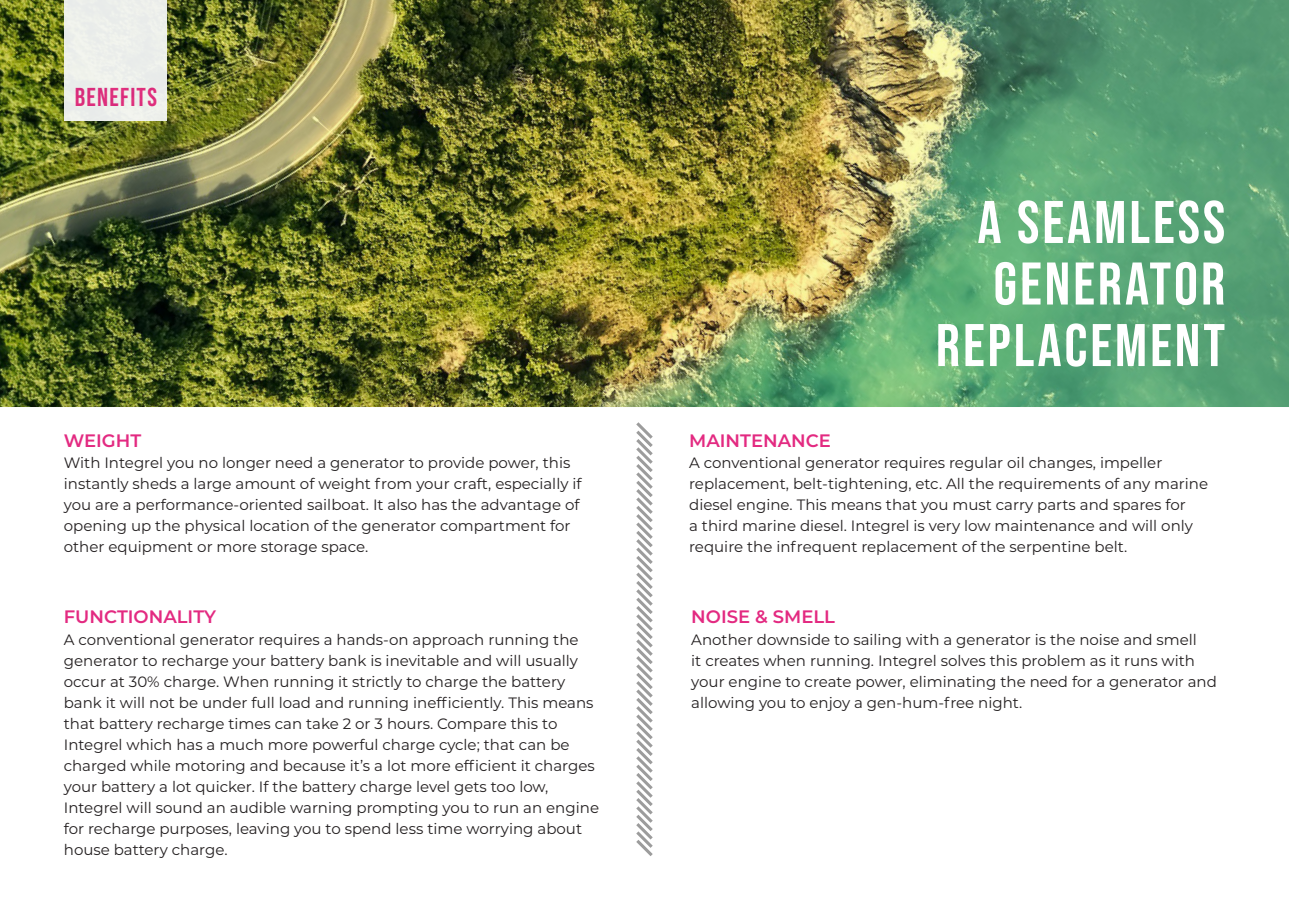
<style>
.page{position:relative;width:1289px;height:919px;background:#fff}
.page>*{position:absolute;margin:0;border:0;box-sizing:border-box;transform-origin:0 0}
.t1{font:700 60px/61.5px "Bebas Neue Pro";letter-spacing:.05em;color:#fff;text-align:right}
.t2{font:700 25.8px "Bebas Neue Pro";letter-spacing:.05em;color:#e32a81}
.t3{font:600 18px "Montserrat";color:#e32a81}
.t4{font:15px/21px "Montserrat";color:#231f20}
</style>
<div class="page">
<img style="left:0;top:0;width:1288px;height:407px">
<svg style="left:636px;top:422px;width:17px;height:434px"></svg>
<div style="left:65px;top:0;width:102px;height:120px;background:#edefeb"></div>
<h2 class="t2" style="left:75px;top:82px;width:84px">BENEFITS</h2>
<p class="t3" style="left:64px;top:428px;width:79px">WEIGHT</p>
<p class="t4" style="left:64px;top:452px;width:520px">With Integrel you no longer need a generator to provide power, this instantly sheds a large amount of weight from your craft, especially if you are a performance-oriented sailboat. It also has the advantage of opening up the physical location of the generator compartment for other equipment or more storage space.</p>
<p class="t3" style="left:64px;top:604px;width:154px">FUNCTIONALITY</p>
<p class="t4" style="left:64px;top:628px;width:537px">A conventional generator requires a hands-on approach running the generator to recharge your battery bank is inevitable and will usually occur at 30% charge. When running it strictly to charge the battery bank it will not be under full load and running inefficiently. This means that battery recharge times can take 2 or 3 hours. Compare this to Integrel which has a much more powerful charge cycle; that can be charged while motoring and because it’s a lot more efficient it charges your battery a lot quicker. If the battery charge level gets too low, Integrel will sound an audible warning prompting you to run an engine for recharge purposes, leaving you to spend less time worrying about house battery charge.</p>
<p class="t1" style="left:977px;top:191px;width:249px">A SEAMLESS</p>
<p class="t1" style="left:935px;top:252px;width:291px">GENERATOR<br>REPLACEMENT</p>
<p class="t3" style="left:689px;top:428px;width:143px">MAINTENANCE</p>
<p class="t4" style="left:689px;top:452px;width:520px">A conventional generator requires regular oil changes, impeller replacement, belt-tightening, etc. All the requirements of any marine diesel engine. This means that you must carry parts and spares for<br>a third marine diesel. Integrel is very low maintenance and will only require the infrequent replacement of the serpentine belt.</p>
<p class="t3" style="left:691px;top:604px;width:145px">NOISE &amp; SMELL</p>
<p class="t4" style="left:691px;top:628px;width:527px">Another downside to sailing with a generator is the noise and smell<br>it creates when running. Integrel solves this problem as it runs with your engine to create power, eliminating the need for a generator and allowing you to enjoy a gen-hum-free night.</p>
</div>
